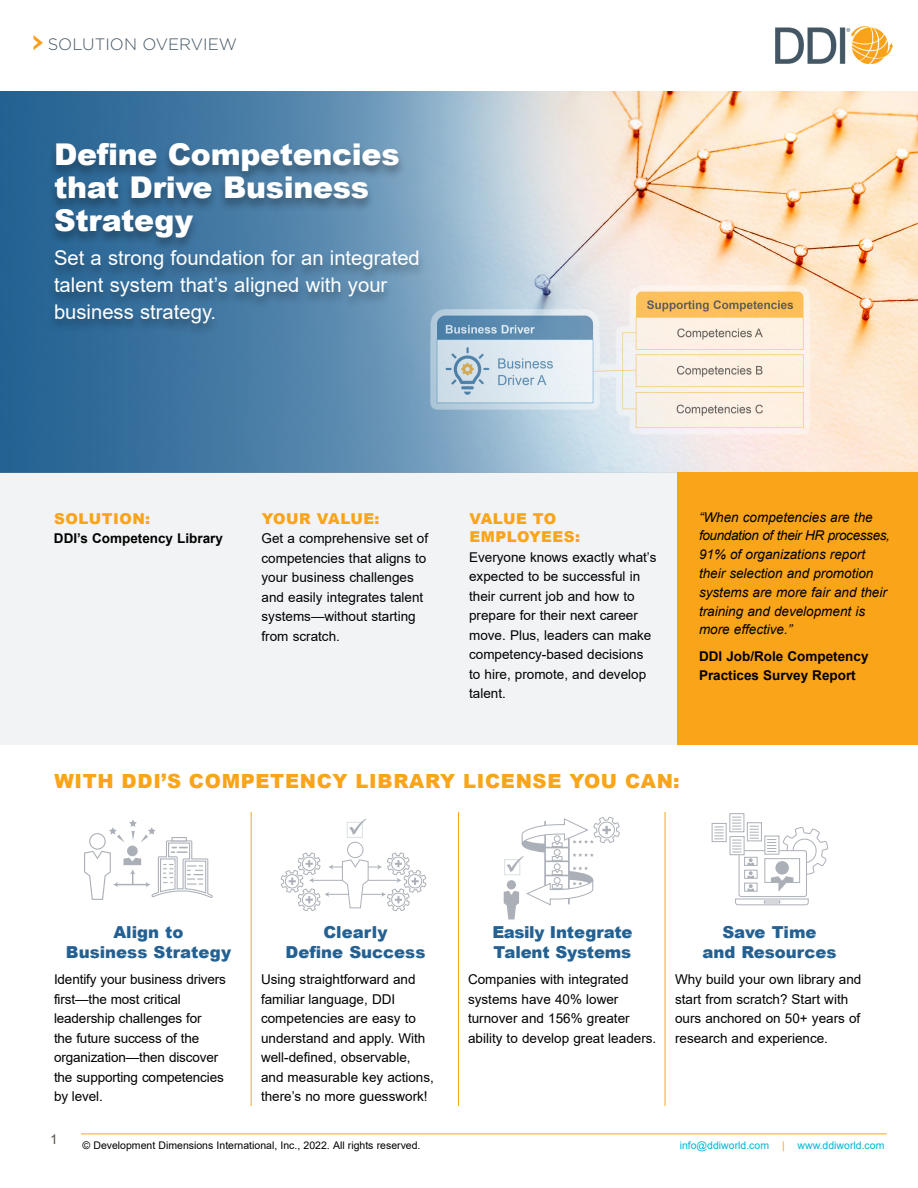
<style>
.page{position:relative;width:918px;height:1188px;background:#fff}
.page>*{position:absolute;margin:0;border:0;box-sizing:border-box;transform-origin:0 0}
.t1{font:900 30px/33px "Arial";letter-spacing:-.01em;color:#fff}
.t2{font:20.25px/27px "Arial";color:#fff}
.t3{font:900 19.5px "Arial";letter-spacing:.035em;color:#faa41a}
.t4{font:900 16.5px/19.5px "Arial";color:#246193;text-align:center}
.t5{font:300 16.5px "Gotham";color:#445664}
.t6{font:900 15px/18.8px "Arial";letter-spacing:.035em;color:#faa41a}
.t7{font:13.5px/19.5px "Arial";color:#000101}
.t8{font:italic 13.5px/18.8px "Arial";color:#000101}
.t9{font:700 13.5px/19.5px "Arial";color:#000101}
.t10{font:13.5px "Arial";color:#5e514e}
.t11{font:10.5px "Arial";color:#000}
.t12{font:10.5px "Arial";color:#00b5d1}
.s1{color:#faa41a}
</style>
<div class="page">
<img style="left:775px;top:27px;width:117px;height:37px">
<hr style="left:81px;top:1134px;width:806px;height:1px;background:#faa41a">
<img style="left:0;top:92px;width:918px;height:380px">
<div style="left:0;top:472px;width:918px;height:273px;background:#f2f3f4"></div>
<div style="left:677px;top:472px;width:241px;height:273px;background:#faa41a"></div>
<svg style="left:33px;top:35px;width:10px;height:15px"></svg>
<hr style="left:251px;top:812px;width:1px;height:294px;background:#faa41a">
<hr style="left:458px;top:812px;width:1px;height:294px;background:#faa41a">
<hr style="left:665px;top:812px;width:1px;height:294px;background:#faa41a">
<div style="left:47px;top:143px;width:379px;height:195px;background:#000;opacity:.31"></div>
<svg style="left:84px;top:820px;width:129px;height:80px"></svg>
<svg style="left:730px;top:836px;width:2px;height:19px"></svg>
<svg style="left:712px;top:823px;width:15px;height:19px"></svg>
<svg style="left:714px;top:827px;width:10px;height:12px"></svg>
<svg style="left:729px;top:813px;width:15px;height:19px"></svg>
<svg style="left:732px;top:817px;width:96px;height:89px"></svg>
<svg style="left:504px;top:817px;width:116px;height:102px"></svg>
<hr style="left:312px;top:880px;width:86px;height:1px;background:#abb0b8">
<hr style="left:328px;top:894px;width:55px;height:1px;background:#abb0b8">
<hr style="left:332px;top:867px;width:47px;height:1px;background:#abb0b8">
<svg style="left:377px;top:852px;width:49px;height:59px"></svg>
<svg style="left:281px;top:852px;width:52px;height:59px"></svg>
<svg style="left:342px;top:819px;width:27px;height:90px"></svg>
<p class="t5" style="left:48px;top:34px;width:191px">SOLUTION OVERVIEW</p>
<h1 class="t1" style="left:54px;top:137px;width:347px">Define Competencies that Drive Business<br>Strategy</h1>
<h2 class="t2" style="left:54px;top:244px;width:367px">Set a strong foundation for an integrated talent system that’s aligned with your business strategy.</h2>
<p class="t6" style="left:54px;top:509px;width:98px">SOLUTION:</p>
<p class="t9" style="left:54px;top:529px;width:171px">DDI’s Competency Library</p>
<p class="t6" style="left:262px;top:509px;width:119px">YOUR VALUE:</p>
<p class="t7" style="left:262px;top:529px;width:168px">Get a comprehensive set of competencies that aligns to your business challenges and easily integrates talent systems—without starting from scratch.</p>
<p class="t6" style="left:469px;top:509px;width:112px">VALUE TO<br>EMPLOYEES:</p>
<p class="t7" style="left:469px;top:547px;width:189px">Everyone knows exactly what’s expected to be successful in their current job and how to prepare for their next career move. Plus, leaders can make competency-based decisions to hire, promote, and develop talent.</p>
<p class="t8" style="left:699px;top:508px;width:193px">“When competencies are the foundation of their HR processes,<br>91% of organizations report their selection and promotion systems are more fair and their training and development is more effective.”</p>
<p class="t9" style="left:699px;top:646px;width:171px">DDI Job/Role Competency<br>Practices Survey Report</p>
<h3 class="t3" style="left:54px;top:767px;width:627px">WITH DDI’S COMPETENCY LIBRARY LICENSE YOU CAN:</h3>
<p class="t4" style="left:66px;top:922px;width:167px">Align to<br>Business Strategy</p>
<p class="t7" style="left:54px;top:970px;width:174px">Identify your business drivers first—the most critical leadership challenges for<br>the future success of the organization—then discover the supporting competencies by level.</p>
<p class="t4" style="left:286px;top:922px;width:141px">Clearly<br>Define Success</p>
<p class="t7" style="left:261px;top:970px;width:174px">Using straightforward and familiar language, DDI competencies are easy to understand and apply. With well-defined, observable, and measurable key actions, there’s no more guesswork!</p>
<p class="t4" style="left:492px;top:922px;width:142px;text-align:left">Easily Integrate<br>Talent Systems</p>
<p class="t7" style="left:468px;top:970px;width:190px">Companies with integrated systems have 40% lower turnover and 156% greater ability to develop great leaders.</p>
<p class="t4" style="left:702px;top:922px;width:136px">Save Time<br>and Resources</p>
<p class="t7" style="left:675px;top:970px;width:188px">Why build your own library and start from scratch? Start with ours anchored on 50+ years of research and experience.</p>
<p class="t10" style="left:50px;top:1130px;width:9px">1</p>
<p class="t11" style="left:82px;top:1138px;width:340px">© Development Dimensions International, Inc., 2022. All rights reserved.</p>
<p class="t12" style="left:680px;top:1138px;width:206px">info@ddiworld.com <span class="s1">|</span> www.ddiworld.com</p>
</div>
